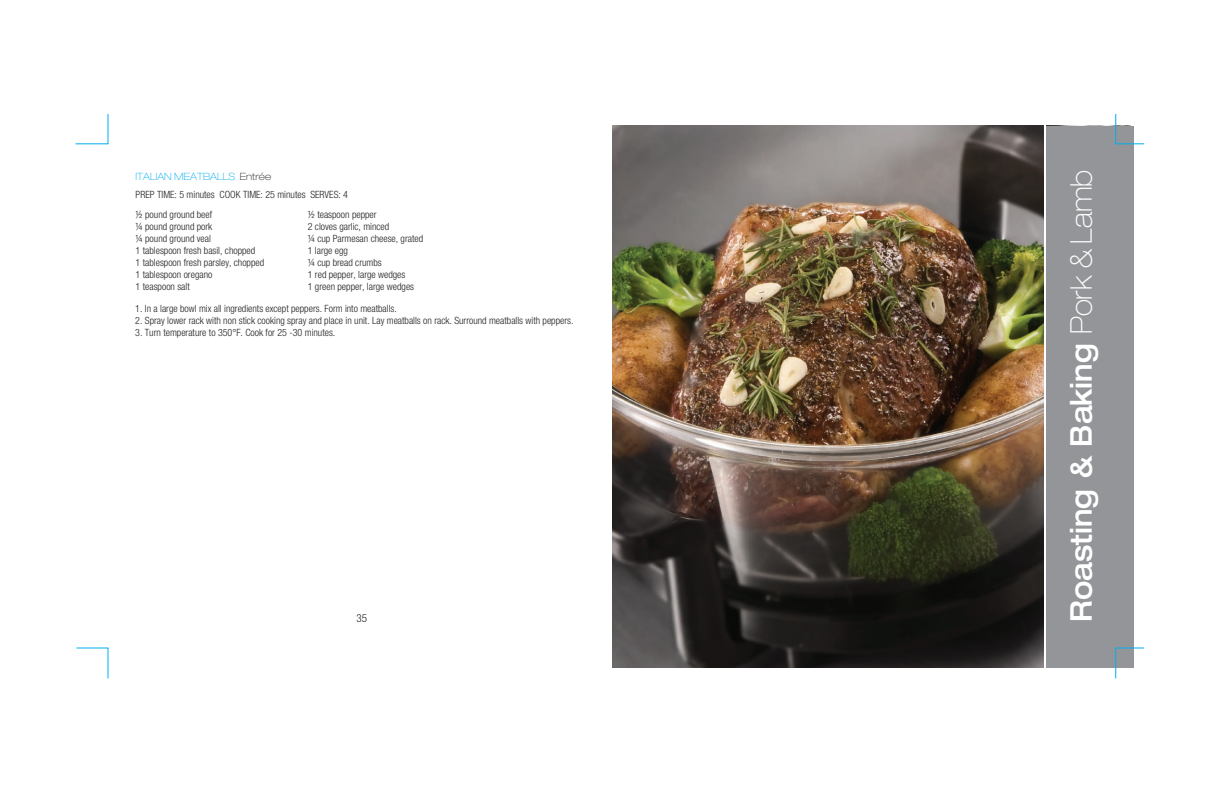
<style>
.page{position:relative;width:1224px;height:792px;background:#fff}
.page>*{position:absolute;margin:0;border:0;box-sizing:border-box;transform-origin:0 0}
.t1{font:500 expanded 30px "Helvetica Neue";color:#fff;scale:.89 1}
.t2{font:300 condensed 11px "Helvetica Neue";color:#231f20}
.t3{font:300 condensed 10px/12px "Helvetica Neue";color:#231f20}
.s1{font-weight:100;font-stretch:expanded;color:#00aeef}
.s2{font-weight:100;font-stretch:expanded}
.s3{font-weight:100}
</style>
<div class="page">
<img style="left:613px;top:126px;width:431px;height:542px">
<div style="left:1046px;top:126px;width:88px;height:542px;background:#939598"></div>
<svg style="left:75px;top:114px;width:34px;height:31px"></svg>
<svg style="left:76px;top:647px;width:33px;height:32px"></svg>
<svg style="left:1115px;top:647px;width:29px;height:32px"></svg>
<svg style="left:1115px;top:114px;width:29px;height:31px"></svg>
<p class="t3" style="left:136px;top:168px;width:214px;line-height:18px"><span class="s1">ITALIAN MEATBALLS</span> <span class="s2">Entrée<br></span>PREP TIME: 5 minutes COOK TIME: 25 minutes SERVES: 4</p>
<p class="t3" style="left:136px;top:209px;width:130px">½ pound ground beef<br>¼ pound ground pork<br>¼ pound ground veal<br>1 tablespoon fresh basil, chopped<br>1 tablespoon fresh parsley, chopped<br>1 tablespoon oregano<br>1 teaspoon salt</p>
<p class="t3" style="left:135px;top:302px;width:263px">1. In a large bowl mix all ingredients except peppers. Form into meatballs.</p>
<p class="t3" style="left:135px;top:314px;width:440px">2. Spray lower rack with non stick cooking spray and place in unit. Lay meatballs on rack. Surround meatballs with peppers.</p>
<p class="t3" style="left:135px;top:326px;width:202px">3. Turn temperature to 350°F. Cook for 25 -30 minutes.</p>
<p class="t3" style="left:308px;top:209px;width:117px">½ teaspoon pepper<br>2 cloves garlic, minced<br>¼ cup Parmesan cheese, grated<br>1 large egg<br>¼ cup bread crumbs<br>1 red pepper, large wedges<br>1 green pepper, large wedges</p>
<p class="t2" style="left:357px;top:611px;width:12px">35</p>
<p class="t1" style="left:1062px;top:622px;width:510px;rotate:-90deg">Roasting &amp; Baking <span class="s3">Pork &amp; Lamb</span></p>
</div>
